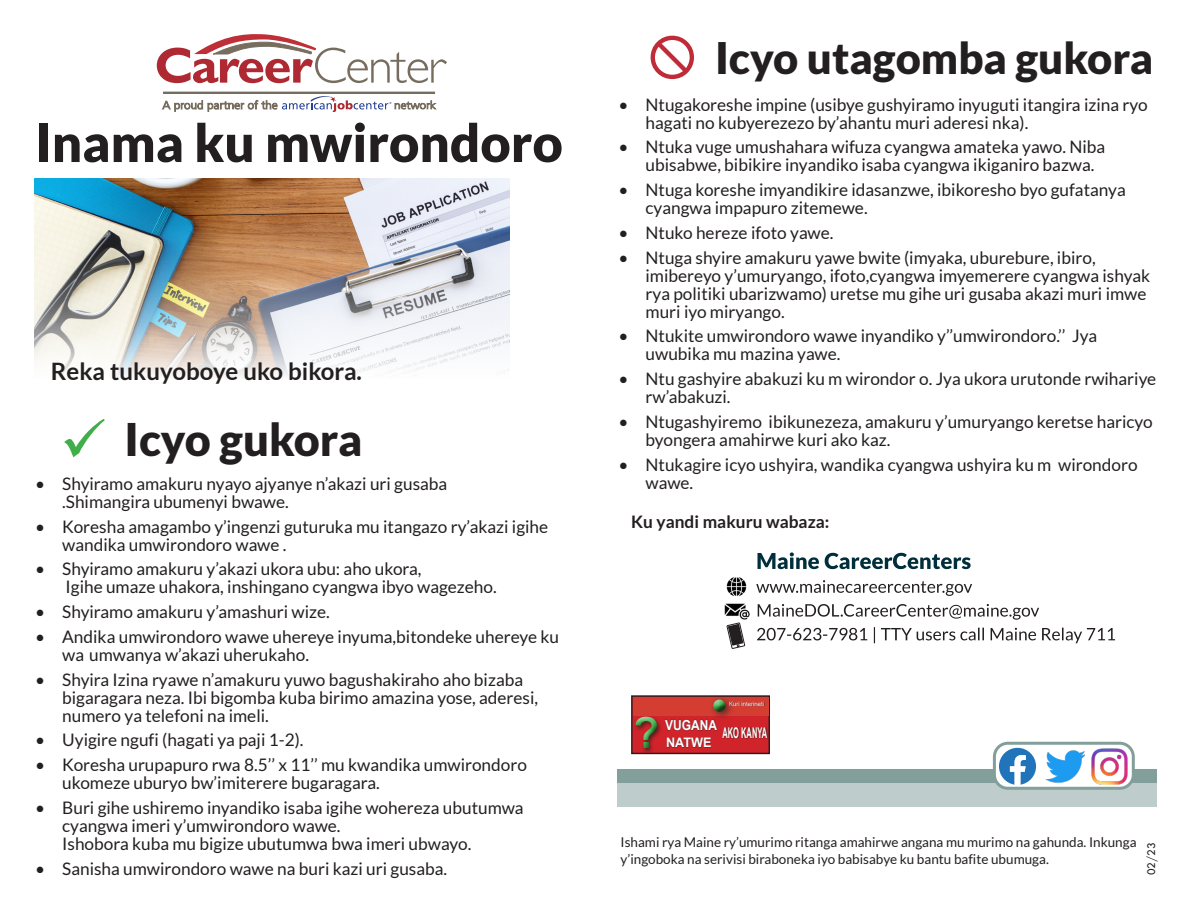
<style>
.page{position:relative;width:1188px;height:918px;background:#fff}
.page>*{position:absolute;margin:0;border:0;box-sizing:border-box;transform-origin:0 0}
.TITLES{font:900 52.5px "Lato";color:#231f20}
.TITLES-2{font:900 45px "Lato";color:#231f20}
.TITLES-3{font:900 43.5px "Lato";color:#231f20}
.t1{font:700 42.75px "Arial";color:#40ae49}
.WHITE_TEXT_TITLES{font:700 24px "Lato";color:#231f20}
.t2{font:17.25px/18px "Lato";color:#231f20}
.BODY_TEXT{font:700 17.25px "Lato";color:#231f20}
.t3{font:700 14.85px "Arial";color:#fff;scale:.51 1}
.t4{font:700 13.8px "Arial";color:#fff;scale:.87 1}
.Equal_opportunity_text{font:13.5px/16.5px "Lato";color:#231f20}
.t5{font:700 13.05px "Arial";color:#fff}
.t6{font:12px "Tw Cen";color:#231f20}
.t7{font:6px "Arial";color:#fff}
</style>
<div class="page">
<img style="left:35px;top:178px;width:474px;height:198px">
<svg style="left:157px;top:34px;width:290px;height:49px"></svg>
<div style="left:163px;top:92px;width:272px;height:1px;border:1px solid #776d5f"></div>
<svg style="left:162px;top:96px;width:275px;height:16px"></svg>
<div style="left:632px;top:696px;width:137px;height:57px;background:#d1232a"></div>
<div style="left:631px;top:695px;width:139px;height:59px;border:1px solid #231f20"></div>
<div style="left:633px;top:697px;width:135px;height:19px;background:#d43d32"></div>
<hr style="left:730px;top:702px;width:34px;height:4px;background:#231f20;opacity:.75">
<div style="left:709px;top:694px;width:27px;height:27px;background:#231f20;opacity:.75"></div>
<div style="left:713px;top:699px;width:15px;height:10px;background:#fff;opacity:.51"></div>
<div style="left:713px;top:700px;width:15px;height:14px;background:#231f20;opacity:.75"></div>
<div style="left:625px;top:707px;width:40px;height:49px;background:#fff;opacity:.75"></div>
<div style="left:627px;top:716px;width:41px;height:43px;background:#231f20;opacity:.75"></div>
<div style="left:665px;top:719px;width:53px;height:12px;background:#231f20;opacity:.75"></div>
<div style="left:667px;top:738px;width:45px;height:10px;background:#231f20;opacity:.75"></div>
<div style="left:722px;top:727px;width:47px;height:12px;background:#231f20;opacity:.75"></div>
<svg style="left:757px;top:627px;width:358px;height:16px"></svg>
<svg style="left:758px;top:604px;width:281px;height:16px"></svg>
<svg style="left:758px;top:580px;width:214px;height:16px"></svg>
<svg style="left:758px;top:552px;width:213px;height:17px"></svg>
<img style="left:724px;top:609px;width:26px;height:17px">
<svg style="left:727px;top:623px;width:18px;height:26px"></svg>
<div style="left:617px;top:769px;width:540px;height:14px;background:#829f9b"></div>
<div style="left:617px;top:783px;width:540px;height:23px;background:#becdcb"></div>
<div style="left:994px;top:743px;width:139px;height:45px;background:#fff;border-radius:14px"></div>
<div style="left:993px;top:742px;width:142px;height:48px;border:3px solid #829f9b;border-radius:14px"></div>
<img style="left:1084px;top:741px;width:51px;height:51px">
<svg style="left:999px;top:748px;width:37px;height:37px"></svg>
<img style="left:1045px;top:750px;width:40px;height:33px">
<img style="left:724px;top:565px;width:34px;height:44px">
<p class="TITLES" style="left:35px;top:112px;width:529px">Inama ku mwirondoro</p>
<p class="WHITE_TEXT_TITLES" style="left:51px;top:357px;width:313px">Reka tukuyoboye uko bikora.</p>
<p class="TITLES-2" style="left:125px;top:413px;width:239px">Icyo gukora</p>
<p class="t2" style="left:62px;top:475px;width:387px;text-indent:-27px">• Shyiramo amakuru nyayo ajyanye n’akazi uri gusaba .Shimangira ubumenyi bwawe.</p>
<p class="t2" style="left:62px;top:517px;width:487px;text-indent:-27px">• Koresha amagambo y’ingenzi guturuka mu itangazo ry’akazi igihe wandika umwirondoro wawe .</p>
<p class="t2" style="left:66px;top:560px;width:433px;text-indent:-30px">• Shyiramo amakuru y’akazi ukora ubu: aho ukora,<br>Igihe umaze uhakora, inshingano cyangwa ibyo wagezeho.</p>
<p class="t2" style="left:35px;top:603px;width:296px">• Shyiramo amakuru y’amashuri wize.</p>
<p class="t2" style="left:62px;top:628px;width:498px;text-indent:-27px">• Andika umwirondoro wawe uhereye inyuma,bitondeke uhereye ku wa umwanya w’akazi uherukaho.</p>
<p class="t2" style="left:62px;top:670px;width:477px;text-indent:-27px">• Shyira Izina ryawe n’amakuru yuwo bagushakiraho aho bizaba bigaragara neza. Ibi bigomba kuba birimo amazina yose, aderesi, numero ya telefoni na imeli.</p>
<p class="t2" style="left:35px;top:731px;width:270px">• Uyigire ngufi (hagati ya paji 1-2).</p>
<p class="t2" style="left:62px;top:756px;width:466px;text-indent:-27px">• Koresha urupapuro rwa 8.5’’ x 11’’ mu kwandika umwirondoro ukomeze uburyo bw’imiterere bugaragara.</p>
<p class="t2" style="left:62px;top:799px;width:463px;text-indent:-27px">• Buri gihe ushiremo inyandiko isaba igihe wohereza ubutumwa cyangwa imeri y’umwirondoro wawe.<br>Ishobora kuba mu bigize ubutumwa bwa imeri ubwayo.</p>
<p class="t2" style="left:35px;top:859px;width:414px">• Sanisha umwirondoro wawe na buri kazi uri gusaba.</p>
<p class="TITLES-3" style="left:715px;top:32px;width:440px">Icyo utagomba gukora</p>
<p class="t2" style="left:646px;top:95px;width:504px;text-indent:-27px">• Ntugakoreshe impine (usibye gushyiramo inyuguti itangira izina ryo hagati no kubyerezezo by’ahantu muri aderesi nka).</p>
<p class="t2" style="left:646px;top:138px;width:461px;text-indent:-27px">• Ntuka vuge umushahara wifuza cyangwa amateka yawo. Niba ubisabwe, bibikire inyandiko isaba cyangwa ikiganiro bazwa.</p>
<p class="t2" style="left:646px;top:181px;width:482px;text-indent:-27px">• Ntuga koreshe imyandikire idasanzwe, ibikoresho byo gufatanya cyangwa impapuro zitemewe.</p>
<p class="t2" style="left:619px;top:224px;width:216px">• Ntuko hereze ifoto yawe.</p>
<p class="t2" style="left:646px;top:248px;width:506px;text-indent:-27px">• Ntuga shyire amakuru yawe bwite (imyaka, uburebure, ibiro, imibereyo y’umuryango, ifoto,cyangwa imyemerere cyangwa ishyak rya politiki ubarizwamo) uretse mu gihe uri gusaba akazi muri imwe muri iyo miryango.</p>
<p class="t2" style="left:646px;top:327px;width:453px;text-indent:-27px">• Ntukite umwirondoro wawe inyandiko y’’umwirondoro.’’ Jya uwubika mu mazina yawe.</p>
<p class="t2" style="left:646px;top:370px;width:512px;text-indent:-27px">• Ntu gashyire abakuzi ku m wirondor o. Jya ukora urutonde rwihariye rw’abakuzi.</p>
<p class="t2" style="left:646px;top:413px;width:509px;text-indent:-27px">• Ntugashyiremo ibikunezeza, amakuru y’umuryango keretse haricyo byongera amahirwe kuri ako kaz.</p>
<p class="t2" style="left:646px;top:455px;width:494px;text-indent:-27px">• Ntukagire icyo ushyira, wandika cyangwa ushyira ku m wirondoro wawe.</p>
<p class="BODY_TEXT" style="left:631px;top:512px;width:200px">Ku yandi makuru wabaza:</p>
<p class="t7" style="left:729px;top:699px;width:37px">Kuri interineti</p>
<h3 class="t1" style="left:633px;top:703px;width:28px">?</h3>
<p class="t4" style="left:665px;top:715px;width:61px">VUGANA</p>
<p class="t3" style="left:722px;top:722px;width:89px">AKO KANYA</p>
<p class="t5" style="left:666px;top:733px;width:47px">NATWE</p>
<p class="Equal_opportunity_text" style="left:621px;top:834px;width:517px">Ishami rya Maine ry’umurimo ritanga amahirwe angana mu murimo na gahunda. Inkunga y’ingoboka na serivisi biraboneka iyo babisabye ku bantu bafite ubumuga.</p>
<p class="t6" style="left:1144px;top:875px;width:34px;rotate:-90deg">02/23</p>
</div>
